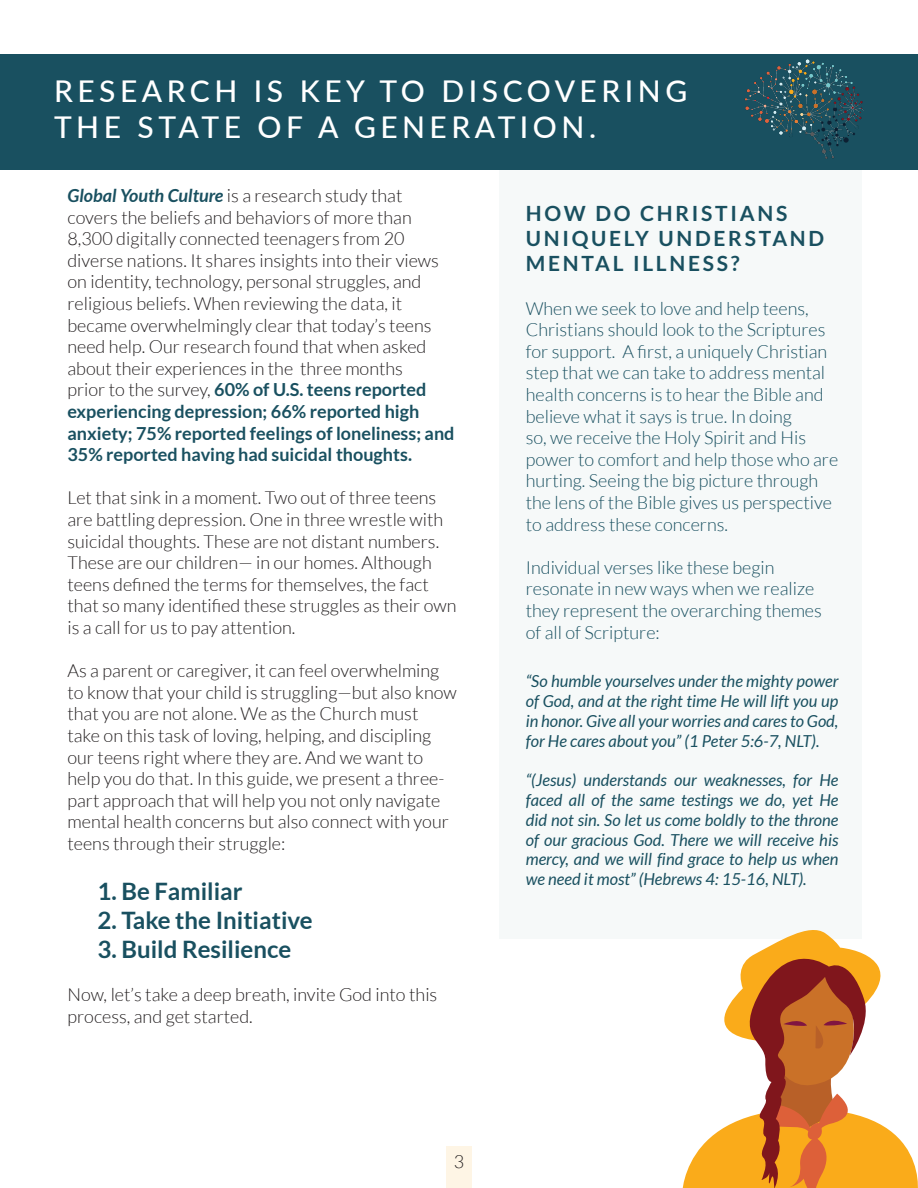
<style>
.page{position:relative;width:918px;height:1188px;background:#fff}
.page>*{position:absolute;margin:0;border:0;box-sizing:border-box;transform-origin:0 0}
.t1{font:500 30px/36px "Lato";letter-spacing:.15em;color:#fff}
.t2{font:700 24px "Lato";color:#195060}
.t3{font:700 21px/25.2px "Lato";letter-spacing:.13em;color:#195060}
.t4{font:300 18px/21.6px "Lato";color:#231f20}
.t5{font:300 18px/21.6px "Lato";color:#195060}
.t6{font:italic 16.5px/19.8px "Lato";color:#195060;text-align:justify}
.s1{font-weight:700;font-style:italic;color:#195060}
.s2{font-weight:700;color:#195060}
</style>
<div class="page">
<div style="left:446px;top:1146px;width:26px;height:42px;background:#fef5e5"></div>
<div style="left:500px;top:170px;width:362px;height:769px;background:#f6f9f9"></div>
<div style="left:0;top:54px;width:918px;height:116px;background:#195060"></div>
<svg style="left:682px;top:930px;width:236px;height:258px"></svg>
<img style="left:744px;top:59px;width:120px;height:100px">
<h1 class="t1" style="left:54px;top:72px;width:635px">RESEARCH IS KEY TO DISCOVERING<br>THE STATE OF A GENERATION.</h1>
<p class="t4" style="left:68px;top:185px;width:389px"><span class="s1">Global Youth Culture</span> is a research study that covers the beliefs and behaviors of more than 8,300 digitally connected teenagers from 20 diverse nations. It shares insights into their views on identity, technology, personal struggles, and religious beliefs. When reviewing the data, it became overwhelmingly clear that today’s teens need help. Our research found that when asked about their experiences in the three months<br>prior to the survey, <span class="s2">60% of U.S. teens reported experiencing depression; 66% reported high anxiety; 75% reported feelings of loneliness; and 35% reported having had suicidal thoughts.</span></p>
<p class="t4" style="left:68px;top:487px;width:390px">Let that sink in a moment. Two out of three teens are battling depression. One in three wrestle with suicidal thoughts. These are not distant numbers.<br>These are our children— in our homes. Although teens defined the terms for themselves, the fact that so many identified these struggles as their own is a call for us to pay attention.</p>
<p class="t4" style="left:68px;top:660px;width:391px">As a parent or caregiver, it can feel overwhelming to know that your child is struggling—but also know that you are not alone. We as the Church must<br>take on this task of loving, helping, and discipling our teens right where they are. And we want to help you do that. In this guide, we present a three&shy;part approach that will help you not only navigate mental health concerns but also connect with your teens through their struggle:</p>
<h2 class="t2" style="left:98px;top:878px;width:147px">1. Be Familiar</h2>
<h2 class="t2" style="left:98px;top:907px;width:217px">2. Take the Initiative</h2>
<h2 class="t2" style="left:98px;top:936px;width:195px">3. Build Resilience</h2>
<p class="t4" style="left:68px;top:984px;width:371px">Now, let’s take a deep breath, invite God into this process, and get started.</p>
<p class="t4" style="left:454px;top:1151px;width:12px">3</p>
<p class="t3" style="left:526px;top:200px;width:300px">HOW DO CHRISTIANS<br>UNIQUELY UNDERSTAND<br>MENTAL ILLNESS?</p>
<p class="t5" style="left:526px;top:297px;width:314px">When we seek to love and help teens, Christians should look to the Scriptures for support. A first, a uniquely Christian step that we can take to address mental health concerns is to hear the Bible and believe what it says is true. In doing<br>so, we receive the Holy Spirit and His power to comfort and help those who are hurting. Seeing the big picture through the lens of the Bible gives us perspective to address these concerns.</p>
<p class="t5" style="left:526px;top:557px;width:298px">Individual verses like these begin resonate in new ways when we realize they represent the overarching themes of all of Scripture:</p>
<p class="t6" style="left:526px;top:672px;width:314px">“So humble yourselves under the mighty power of God, and at the right time He will lift you up in honor. Give all your worries and cares to God, for He cares about you” (1 Peter 5:6-7, NLT).</p>
<p class="t6" style="left:526px;top:771px;width:314px">“(Jesus) understands our weaknesses, for He faced all of the same testings we do, yet He did not sin. So let us come boldly to the throne of our gracious God. There we will receive his mercy, and we will find grace to help us when we need it most” (Hebrews 4: 15-16, NLT).</p>
</div>
